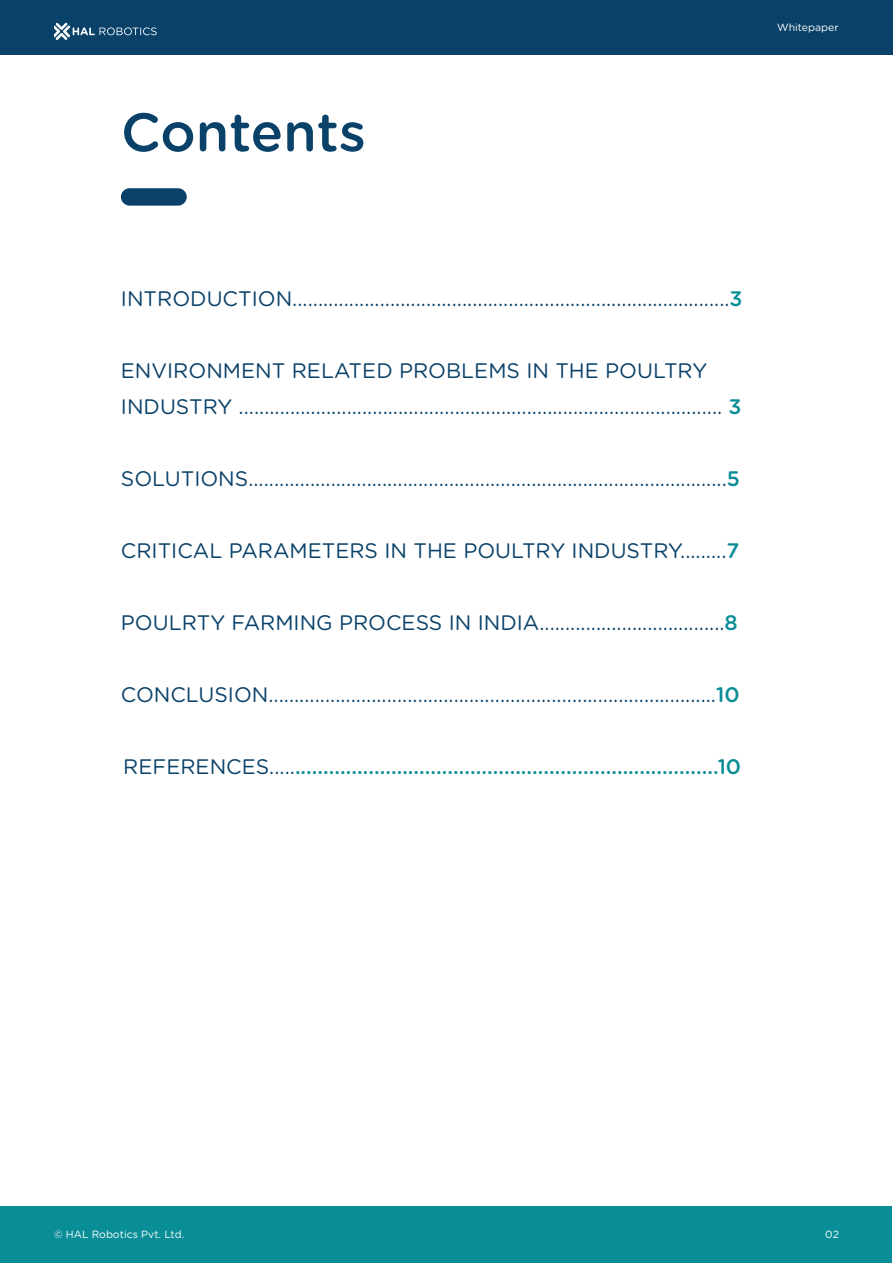
<style>
.page{position:relative;width:893px;height:1263px;background:#fff}
.page>*{position:absolute;margin:0;border:0;box-sizing:border-box;transform-origin:0 0}
.t1{font:500 54px "Gotham Rounded";color:#094169}
.t2{font:21px/36px "Gotham Rounded";color:#094169}
.t3{font:500 21px "Gotham Rounded";color:#098d96}
.t4{font:10.5px "Gotham Rounded";color:#fff}
.s1{font-weight:500;color:#098d96}
.s2{font-weight:400;color:#094169}
</style>
<div class="page">
<div style="left:121px;top:188px;width:66px;height:18px;background:#094169;border-radius:9px"></div>
<div style="left:0;top:0;width:893px;height:54px;background:#094169"></div>
<svg style="left:54px;top:23px;width:103px;height:17px"></svg>
<div style="left:1px;top:1206px;width:891px;height:56px;background:#098d96"></div>
<p class="t1" style="left:121px;top:94px;width:246px">Contents</p>
<p class="t4" style="left:777px;top:20px;width:63px">Whitepaper</p>
<p class="t2" style="left:121px;top:280px;width:623px">INTRODUCTION.....................................................................................<span class="s1">3</span></p>
<p class="t2" style="left:121px;top:352px;width:622px">ENVIRONMENT RELATED PROBLEMS IN THE POULTRY<br>INDUSTRY .............................................................................................. <span class="s1">3</span></p>
<p class="t2" style="left:121px;top:460px;width:620px">SOLUTIONS.............................................................................................<span class="s1">5</span></p>
<p class="t2" style="left:121px;top:532px;width:620px">CRITICAL PARAMETERS IN THE POULTRY INDUSTRY.........<span class="s1">7</span></p>
<p class="t2" style="left:121px;top:604px;width:618px">POULRTY FARMING PROCESS IN INDIA....................................<span class="s1">8</span></p>
<p class="t2" style="left:121px;top:676px;width:620px">CONCLUSION.......................................................................................<span class="s1">10</span></p>
<p class="t3" style="left:123px;top:752px;width:619px"><span class="s2">REFERENCES.....</span>...........................................................................10</p>
<p class="t4" style="left:54px;top:1227px;width:132px">© HAL Robotics Pvt. Ltd.</p>
<p class="t4" style="left:825px;top:1227px;width:15px">02</p>
</div>
